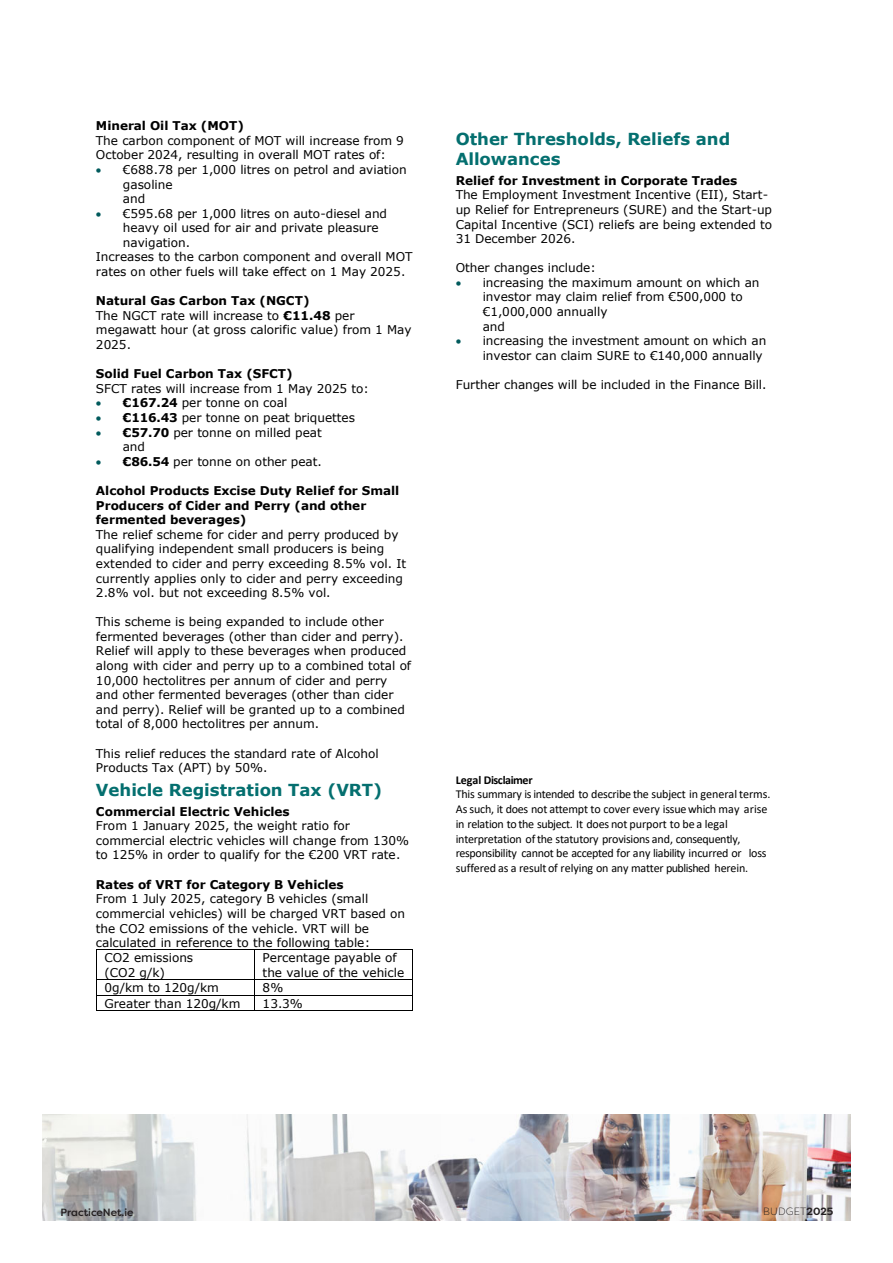
<style>
.page{position:relative;width:893px;height:1263px;background:#fff}
.page>*{position:absolute;margin:0;border:0;box-sizing:border-box;transform-origin:0 0}
.t1{font:700 16.5px/20.1px "Verdana";color:#046f6f}
.t2{font:12px/14.5px "Verdana";letter-spacing:-.005em;color:#000}
.t3{font:12px/14.7px "Calibri";letter-spacing:-.02em;color:#000}
.t4{font:700 12px/14.5px "Verdana";color:#000}
.t5{font:700 12px "Calibri";letter-spacing:-.03em;color:#000}
.t6{font:500 10.5px "Filson Pro";letter-spacing:-.005em;color:#231f20}
.t7{font:300 10.5px "Filson Pro";letter-spacing:.02em;color:#231f20}
.s1{color:#005a5c}
.s2{font-weight:700}
</style>
<div class="page">
<img style="left:43px;top:1114px;width:807px;height:107px">
<hr style="left:97px;top:950px;width:157px;height:1px;background:#000">
<hr style="left:255px;top:950px;width:157px;height:1px;background:#000">
<hr style="left:97px;top:979px;width:157px;height:1px;background:#000">
<hr style="left:255px;top:979px;width:157px;height:1px;background:#000">
<hr style="left:97px;top:995px;width:157px;height:1px;background:#000">
<hr style="left:255px;top:995px;width:157px;height:1px;background:#000">
<svg style="left:96px;top:950px;width:1px;height:61px"></svg>
<hr style="left:97px;top:1010px;width:157px;height:1px;background:#000">
<svg style="left:254px;top:950px;width:1px;height:61px"></svg>
<hr style="left:255px;top:1010px;width:157px;height:1px;background:#000">
<svg style="left:412px;top:950px;width:1px;height:61px"></svg>
<p class="t4" style="left:96px;top:118px;width:149px">Mineral Oil Tax (MOT)</p>
<p class="t2" style="left:96px;top:133px;width:309px">The carbon component of MOT will increase from 9<br>October 2024, resulting in overall MOT rates of:</p>
<p class="t2" style="left:123px;top:162px;width:285px;text-indent:-27px"><span class="s1">•</span> €688.78 per 1,000 litres on petrol and aviation gasoline<br>and</p>
<p class="t2" style="left:96px;top:206px;width:293px"><span class="s1">•</span> €595.68 per 1,000 litres on auto-diesel and</p>
<p class="t2" style="left:123px;top:221px;width:257px">heavy oil used for air and private pleasure</p>
<p class="t2" style="left:123px;top:235px;width:69px">navigation.</p>
<p class="t2" style="left:96px;top:250px;width:318px">Increases to the carbon component and overall MOT</p>
<p class="t2" style="left:96px;top:264px;width:311px">rates on other fuels will take effect on 1 May 2025.</p>
<p class="t2" style="left:96px;top:293px;width:317px"><span class="s2">Natural Gas Carbon Tax (NGCT)<br></span>The NGCT rate will increase to <span class="s2">€11.48</span> per megawatt hour (at gross calorific value) from 1 May<br>2025.</p>
<p class="t4" style="left:96px;top:366px;width:198px">Solid Fuel Carbon Tax (SFCT)</p>
<p class="t2" style="left:96px;top:381px;width:275px">SFCT rates will increase from 1 May 2025 to:</p>
<p class="t2" style="left:96px;top:396px;width:193px"><span class="s1">•</span> <span class="s2">€167.24</span> per tonne on coal</p>
<p class="t2" style="left:96px;top:410px;width:261px"><span class="s1">•</span> <span class="s2">€116.43</span> per tonne on peat briquettes</p>
<p class="t2" style="left:123px;top:425px;width:200px;text-indent:-27px"><span class="s1">•</span> <span class="s2">€57.70</span> per tonne on milled peat and</p>
<p class="t2" style="left:96px;top:454px;width:227px"><span class="s1">•</span> <span class="s2">€86.54</span> per tonne on other peat.</p>
<p class="t4" style="left:96px;top:483px;width:305px">Alcohol Products Excise Duty Relief for Small<br>Producers of Cider and Perry (and other fermented beverages)</p>
<p class="t2" style="left:96px;top:527px;width:312px">The relief scheme for cider and perry produced by qualifying independent small producers is being extended to cider and perry exceeding 8.5% vol. It currently applies only to cider and perry exceeding 2.8% vol. but not exceeding 8.5% vol.</p>
<p class="t2" style="left:96px;top:614px;width:317px">This scheme is being expanded to include other fermented beverages (other than cider and perry).<br>Relief will apply to these beverages when produced along with cider and perry up to a combined total of 10,000 hectolitres per annum of cider and perry and other fermented beverages (other than cider and perry). Relief will be granted up to a combined total of 8,000 hectolitres per annum.</p>
<p class="t2" style="left:96px;top:746px;width:284px">This relief reduces the standard rate of Alcohol<br>Products Tax (APT) by 50%.</p>
<h1 class="t1" style="left:96px;top:779px;width:288px">Vehicle Registration Tax (VRT)</h1>
<p class="t4" style="left:96px;top:804px;width:195px">Commercial Electric Vehicles</p>
<p class="t2" style="left:96px;top:818px;width:315px">From 1 January 2025, the weight ratio for commercial electric vehicles will change from 130% to 125% in order to qualify for the €200 VRT rate.</p>
<p class="t4" style="left:96px;top:877px;width:249px">Rates of VRT for Category B Vehicles</p>
<p class="t2" style="left:96px;top:892px;width:274px">From 1 July 2025, category B vehicles (small</p>
<p class="t2" style="left:96px;top:906px;width:311px">commercial vehicles) will be charged VRT based on</p>
<p class="t2" style="left:96px;top:921px;width:275px">the CO2 emissions of the vehicle. VRT will be</p>
<p class="t2" style="left:96px;top:935px;width:276px">calculated in reference to the following table:</p>
<p class="t2" style="left:104px;top:951px;width:90px">CO2 emissions</p>
<p class="t2" style="left:104px;top:965px;width:62px">(CO2 g/k)</p>
<p class="t2" style="left:263px;top:951px;width:143px">Percentage payable of the value of the vehicle</p>
<p class="t2" style="left:104px;top:980px;width:116px">0g/km to 120g/km</p>
<p class="t2" style="left:263px;top:980px;width:22px">8%</p>
<p class="t2" style="left:104px;top:996px;width:138px">Greater than 120g/km</p>
<p class="t2" style="left:263px;top:996px;width:42px">13.3%</p>
<h1 class="t1" style="left:456px;top:128px;width:276px">Other Thresholds, Reliefs and<br>Allowances</h1>
<p class="t4" style="left:456px;top:173px;width:283px">Relief for Investment in Corporate Trades</p>
<p class="t2" style="left:456px;top:188px;width:318px">The Employment Investment Incentive (EII), Start&shy;up Relief for Entrepreneurs (SURE) and the Start-up Capital Incentive (SCI) reliefs are being extended to 31 December 2026.</p>
<p class="t2" style="left:456px;top:260px;width:142px">Other changes include:</p>
<p class="t2" style="left:483px;top:275px;width:278px;text-indent:-27px"><span class="s1">•</span> increasing the maximum amount on which an investor may claim relief from €500,000 to €1,000,000 annually<br>and</p>
<p class="t2" style="left:456px;top:333px;width:312px;text-align:right"><span class="s1">•</span> increasing the investment amount on which an investor can claim SURE to €140,000 annually</p>
<p class="t2" style="left:456px;top:377px;width:312px">Further changes will be included in the Finance Bill.</p>
<p class="t5" style="left:456px;top:771px;width:79px">Legal Disclaimer</p>
<p class="t3" style="left:456px;top:787px;width:316px">This summary is intended to describe the subject in general terms.<br>As such, it does not attempt to cover every issue which may arise in relation tothe subject. It does not purport to be a legal interpretation of the statutory provisions and, consequently, responsibility cannot be accepted for any liability incurred or loss suffered as a resultof relying on any matter published herein.</p>
<p class="t6" style="left:61px;top:1205px;width:74px">PracticeNet.ie</p>
<p class="t7" style="left:763px;top:1204px;width:72px">BUDGET<span class="s2">2025</span></p>
</div>
